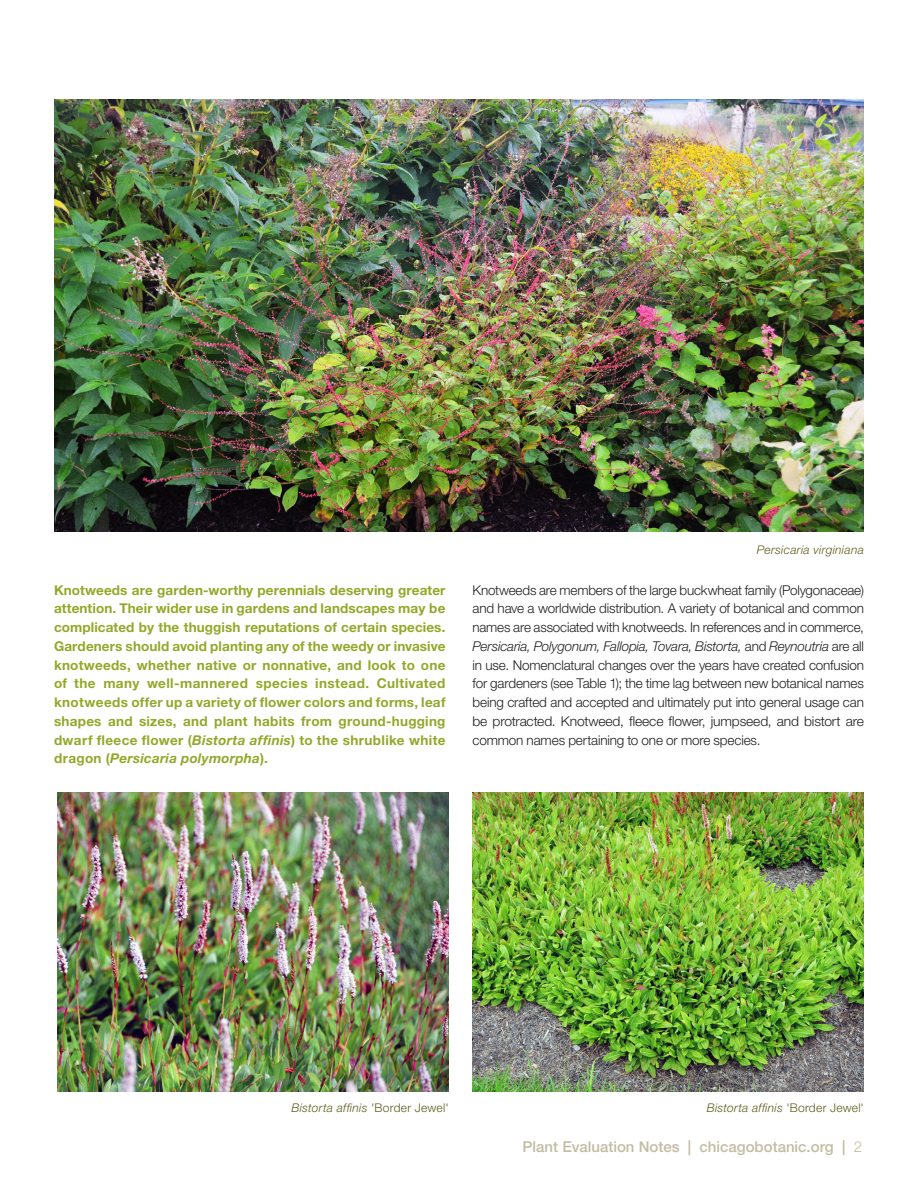
<style>
.page{position:relative;width:918px;height:1188px;background:#fff}
.page>*{position:absolute;margin:0;border:0;box-sizing:border-box;transform-origin:0 0}
.t1{font:500 15px "Helvetica Neue LT Std";color:#c2bca2}
.Paragraph_Style_3{font:300 13.5px/18.8px "Helvetica Neue LT Std";letter-spacing:-.01em;color:#231f20;text-align:justify}
.INTRO_PURPLE{font:700 13.5px/18.8px "Helvetica Neue LT Std";letter-spacing:.025em;color:#93a829;text-align:justify}
.CAPTIONS_FLUSH_RIGHT{font:italic 300 12px "Helvetica Neue LT Std";letter-spacing:.025em;color:#615c1c}
.s1{font-style:italic}
.s2{font-style:normal}
.s3{font-weight:300}
</style>
<div class="page">
<img style="left:472px;top:793px;width:392px;height:299px">
<img style="left:54px;top:99px;width:810px;height:432px">
<img style="left:57px;top:793px;width:392px;height:299px">
<p class="CAPTIONS_FLUSH_RIGHT" style="left:757px;top:542px;width:109px">Persicaria virginiana</p>
<p class="INTRO_PURPLE" style="left:54px;top:580px;width:393px">Knotweeds are garden-worthy perennials deserving greater attention. Their wider use in gardens and landscapes may be complicated by the thuggish reputations of certain species.<br>Gardeners should avoid planting any of the weedy or invasive knotweeds, whether native or nonnative, and look to one of the many well-mannered species instead. Cultivated knotweeds offer up a variety of flower colors and forms, leaf shapes and sizes, and plant habits from ground-hugging dwarf fleece flower (<span class="s1">Bistorta affinis</span>) to the shrublike white dragon (<span class="s1">Persicaria polymorpha</span>).</p>
<p class="Paragraph_Style_3" style="left:472px;top:580px;width:393px">Knotweeds are members of the large buckwheat family (Polygonaceae) and have a worldwide distribution. A variety of botanical and common names are associated with knotweeds. In references and in commerce, <span class="s1">Persicaria, Polygonum, Fallopia, Tovara, Bistorta,</span> and <span class="s1">Reynoutria</span> are all in use. Nomenclatural changes over the years have created confusion for gardeners (see Table 1); the time lag between new botanical names being crafted and accepted and ultimately put into general usage can be protracted. Knotweed, fleece flower, jumpseed, and bistort are common names pertaining to one or more species.</p>
<p class="CAPTIONS_FLUSH_RIGHT" style="left:292px;top:1100px;width:159px">Bistorta affinis <span class="s2">'Border Jewel'</span></p>
<p class="CAPTIONS_FLUSH_RIGHT" style="left:707px;top:1100px;width:159px">Bistorta affinis <span class="s2">'Border Jewel'</span></p>
<p class="t1" style="left:523px;top:1138px;width:341px">Plant Evaluation Notes | chicagobotanic.org | <span class="s3">2</span></p>
</div>
